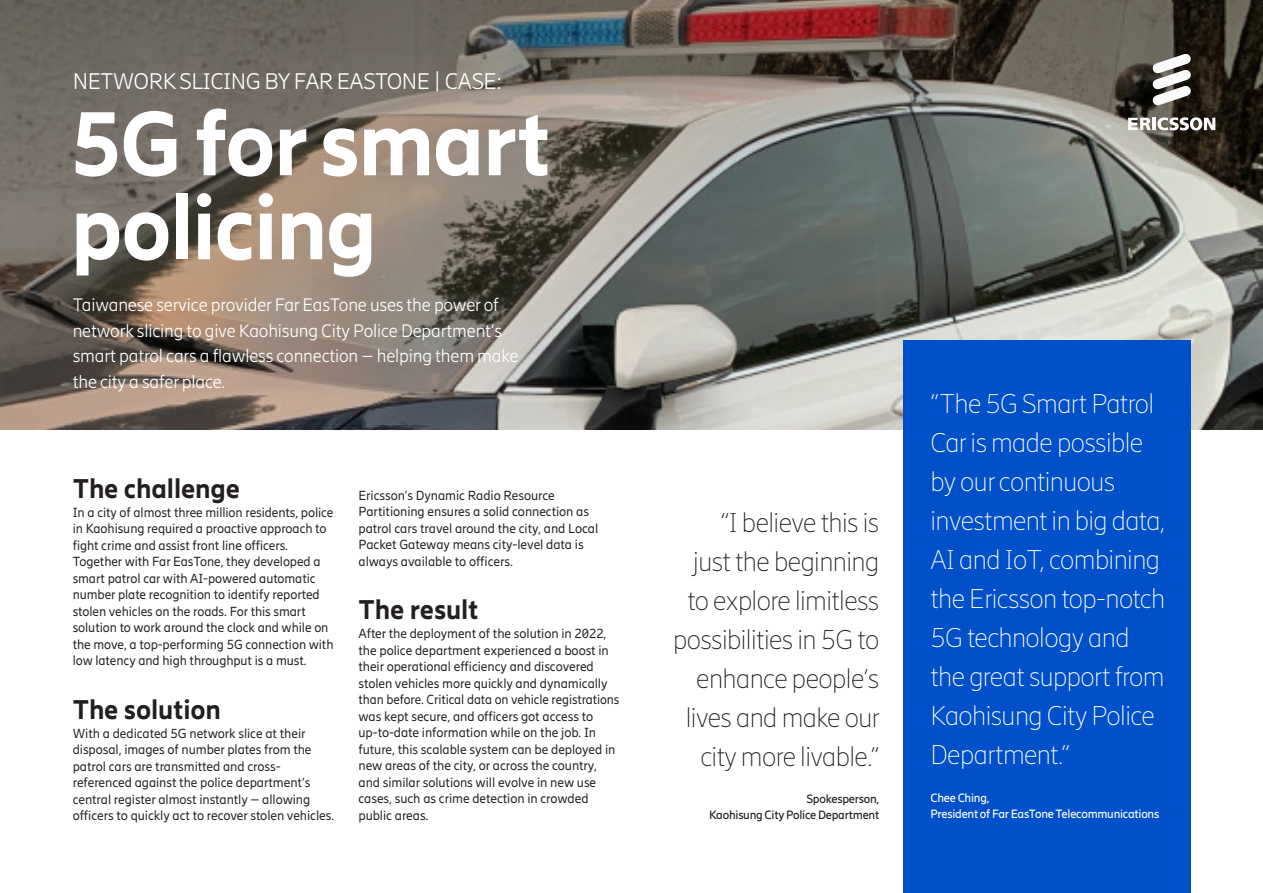
<style>
.page{position:relative;width:1263px;height:893px;background:#fff}
.page>*{position:absolute;margin:0;border:0;box-sizing:border-box;transform-origin:0 0}
.Headline_2_black{font:800 90px/84px "Ericsson Hilda";letter-spacing:-.02em;color:#fff}
.Headline_2_black-2{font:200 27px/39px "Ericsson Hilda";letter-spacing:-.02em;color:#fff}
.Headline_2_black-3{font:200 27px/39px "Ericsson Hilda";letter-spacing:-.02em;color:#231f20;text-align:right}
.t1{font:800 27px "Ericsson Hilda";letter-spacing:-.005em;color:#231f20}
.Headline_2_black-4{font:300 22.5px "Ericsson Hilda";letter-spacing:-.02em;color:#fff}
.Sub-headline_white{font:300 18px/25.5px "Ericsson Hilda";letter-spacing:-.01em;color:#fff}
.t2{font:13.2px/16.5px "Ericsson Hilda";letter-spacing:-.005em;color:#231f20}
.Headline_2_black-5{font:500 12px/16.5px "Ericsson Hilda";letter-spacing:-.02em;color:#fff}
.Headline_2_black-6{font:500 12px/16.5px "Ericsson Hilda";letter-spacing:-.02em;color:#231f20;text-align:right}
</style>
<div class="page">
<img style="left:0;top:0;width:1263px;height:429px">
<div style="left:904px;top:340px;width:287px;height:553px;background:#0050ca"></div>
<svg style="left:1152px;top:54px;width:39px;height:51px"></svg>
<hr style="left:1152px;top:118px;width:4px;height:12px;background:#fafafa">
<svg style="left:1157px;top:116px;width:58px;height:15px"></svg>
<svg style="left:1128px;top:118px;width:23px;height:12px"></svg>
<p class="Headline_2_black-4" style="left:73px;top:69px;width:431px">NETWORK SLICING BY FAR EASTONE | CASE:</p>
<p class="Headline_2_black" style="left:71px;top:102px;width:482px">5G for smart policing</p>
<p class="Sub-headline_white" style="left:73px;top:292px;width:447px">Taiwanese service provider Far EasTone uses the power of network slicing to give Kaohisung City Police Department’s smart patrol cars a flawless connection – helping them make the city a safer place.</p>
<p class="t1" style="left:73px;top:472px;width:169px">The challenge</p>
<p class="t2" style="left:73px;top:504px;width:262px">In a city of almost three million residents, police in Kaohisung required a proactive approach to fight crime and assist front line officers.<br>Together with Far EasTone, they developed a smart patrol car with AI-powered automatic number plate recognition to identify reported stolen vehicles on the roads. For this smart solution to work around the clock and while on the move, a top-performing 5G connection with low latency and high throughput is a must.</p>
<p class="t1" style="left:73px;top:693px;width:150px">The solution</p>
<p class="t2" style="left:73px;top:725px;width:263px">With a dedicated 5G network slice at their disposal, images of number plates from the patrol cars are transmitted and cross&shy;referenced against the police department’s central register almost instantly – allowing officers to quickly act to recover stolen vehicles.</p>
<p class="t2" style="left:358px;top:487px;width:241px">Ericsson’s Dynamic Radio Resource Partitioning ensures a solid connection as patrol cars travel around the city, and Local Packet Gateway means city-level data is always available to officers.</p>
<p class="t1" style="left:358px;top:594px;width:122px">The result</p>
<p class="t2" style="left:358px;top:625px;width:262px">After the deployment of the solution in 2022, the police department experienced a boost in their operational efficiency and discovered stolen vehicles more quickly and dynamically than before. Critical data on vehicle registrations was kept secure, and officers got access to up-to-date information while on the job. In future, this scalable system can be deployed in new areas of the city, or across the country, and similar solutions will evolve in new use cases, such as crime detection in crowded public areas.</p>
<p class="Headline_2_black-3" style="left:673px;top:503px;width:208px">“I believe this is<br>just the beginning to explore limitless possibilities in 5G to enhance people’s lives and make our city more livable.”</p>
<p class="Headline_2_black-6" style="left:709px;top:790px;width:172px">Spokesperson,<br>Kaohisung City Police Department</p>
<p class="Headline_2_black-2" style="left:930px;top:385px;width:236px">“The 5G Smart Patrol<br>Car is made possible by our continuous investment in big data,<br>AI and IoT, combining the Ericsson top-notch<br>5G technology and the great support from<br>Kaohisung City Police<br>Department.”</p>
<p class="Headline_2_black-5" style="left:930px;top:789px;width:230px">Chee Ching,<br>President of Far EasTone Telecommunications</p>
</div>
